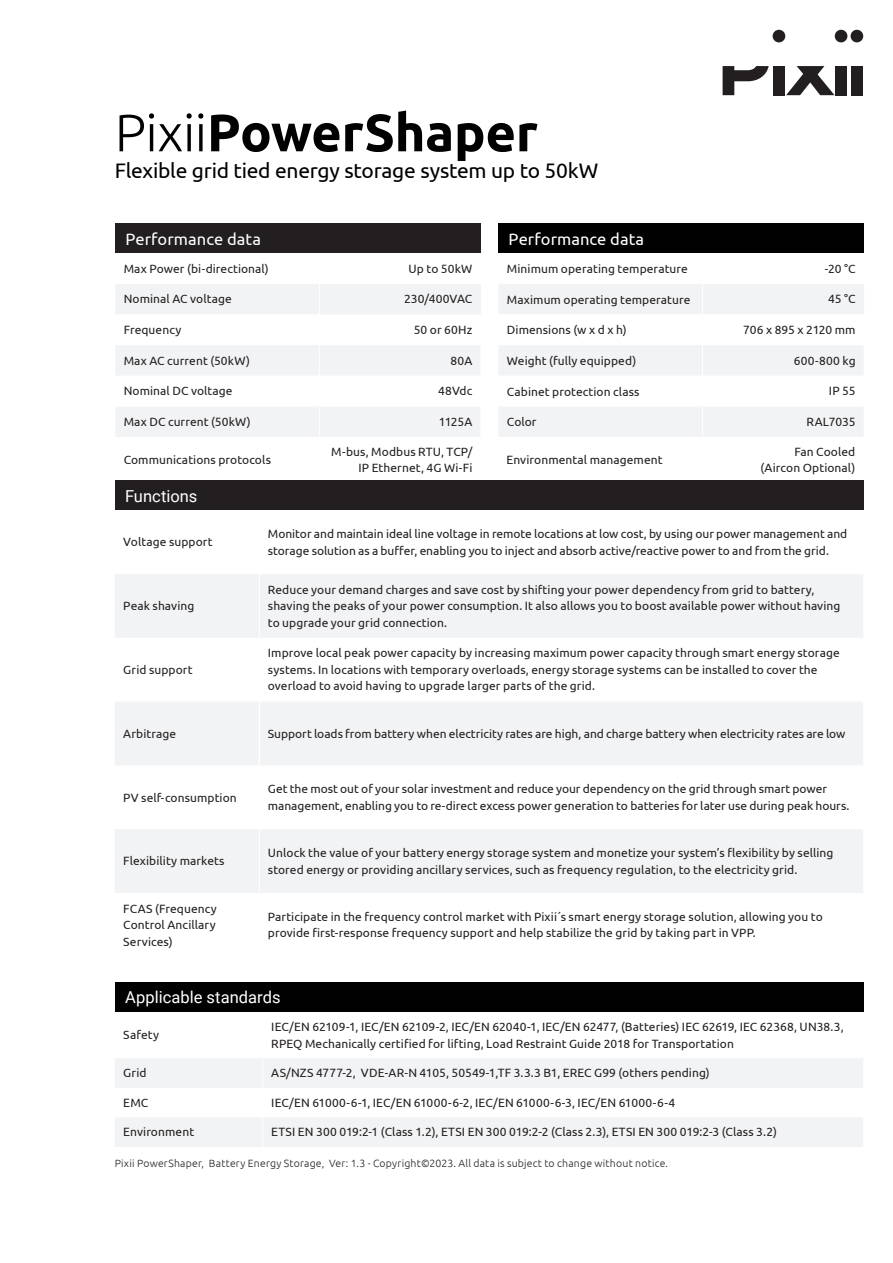
<style>
.page{position:relative;width:893px;height:1263px;background:#fff}
.page>*{position:absolute;margin:0;border:0;box-sizing:border-box;transform-origin:0 0}
.H1_Product_Name{font:700 52.5px "Ubuntu";letter-spacing:-.005em;color:#000100}
.Ubuntu_product_description{font:21px "Ubuntu";letter-spacing:-.015em;color:#000100}
.Ubuntu_Table_headings{font:16.5px "Ubuntu";letter-spacing:.005em;color:#fff}
.Ubuntu_Table_headings-2{font:16.5px "Roboto";color:#fff}
.Ubunto_copy_text_left_aligned{font:12px/16.5px "Ubuntu";letter-spacing:.005em;color:#231f20}
.Ubunto_table_copy{font:12px "Ubuntu";letter-spacing:.005em;color:#231f20}
.Ubuntu_Table_Copy_right_aligned{font:12px/16.5px "Ubuntu";letter-spacing:.005em;color:#231f20;text-align:right}
.t1{font:300 10.5px "Ubuntu";letter-spacing:.02em;color:#231f20}
.s1{font-weight:300}
</style>
<div class="page">
<div style="left:115px;top:982px;width:748px;height:30px;background:#000100"></div>
<svg style="left:115px;top:1058px;width:748px;height:89px;fill:#f2f3f4"></svg>
<hr style="left:262px;top:1058px;width:1px;height:30px;background:#fff">
<svg style="left:262px;top:1088px;width:1px;height:29px"></svg>
<hr style="left:262px;top:1117px;width:1px;height:30px;background:#fff">
<div style="left:115px;top:223px;width:366px;height:30px;background:#231f20"></div>
<div style="left:115px;top:284px;width:204px;height:30px;background:#f2f3f4"></div>
<div style="left:319px;top:284px;width:162px;height:30px;background:#f2f3f4"></div>
<svg style="left:115px;top:345px;width:365px;height:92px;fill:#f2f3f4"></svg>
<hr style="left:319px;top:284px;width:1px;height:30px;background:#fff">
<hr style="left:319px;top:345px;width:1px;height:31px;background:#fff">
<hr style="left:115px;top:376px;width:1px;height:30px;background:#fff">
<hr style="left:319px;top:376px;width:1px;height:30px;background:#fff">
<hr style="left:319px;top:406px;width:1px;height:31px;background:#fff">
<div style="left:498px;top:223px;width:366px;height:30px;background:#000100"></div>
<div style="left:499px;top:284px;width:365px;height:153px;background:#f2f3f4"></div>
<svg style="left:499px;top:314px;width:365px;height:92px"></svg>
<hr style="left:702px;top:284px;width:1px;height:30px;background:#fff">
<hr style="left:702px;top:376px;width:1px;height:30px;background:#fff">
<hr style="left:702px;top:345px;width:1px;height:31px;background:#fff">
<hr style="left:702px;top:406px;width:1px;height:31px;background:#fff">
<div style="left:115px;top:480px;width:748px;height:30px;background:#231f20"></div>
<div style="left:115px;top:574px;width:748px;height:64px;background:#f2f3f4"></div>
<svg style="left:115px;top:702px;width:748px;height:191px;fill:#f2f3f4"></svg>
<hr style="left:259px;top:765px;width:1px;height:64px;background:#fff">
<hr style="left:259px;top:829px;width:1px;height:64px;background:#fff">
<hr style="left:259px;top:574px;width:1px;height:64px;background:#fff">
<hr style="left:259px;top:702px;width:1px;height:63px;background:#fff">
<svg style="left:723px;top:66px;width:46px;height:29px"></svg>
<div style="left:773px;top:30px;width:12px;height:12px;background:#231f20;border-radius:50%"></div>
<div style="left:773px;top:66px;width:12px;height:29px;background:#231f20"></div>
<svg style="left:786px;top:66px;width:48px;height:29px"></svg>
<div style="left:835px;top:30px;width:12px;height:12px;background:#231f20;border-radius:50%"></div>
<div style="left:835px;top:66px;width:12px;height:29px;background:#231f20"></div>
<div style="left:851px;top:30px;width:12px;height:12px;background:#231f20;border-radius:50%"></div>
<div style="left:851px;top:66px;width:12px;height:29px;background:#231f20"></div>
<p class="H1_Product_Name" style="left:115px;top:101px;width:425px"><span class="s1">Pixii</span>PowerShaper</p>
<p class="Ubuntu_product_description" style="left:115px;top:158px;width:485px">Flexible grid tied energy storage system up to 50kW</p>
<p class="Ubuntu_Table_headings" style="left:125px;top:229px;width:137px">Performance data</p>
<p class="Ubunto_table_copy" style="left:124px;top:261px;width:147px">Max Power (bi-directional)</p>
<p class="Ubuntu_Table_Copy_right_aligned" style="left:409px;top:260px;width:65px">Up to 50kW</p>
<p class="Ubunto_table_copy" style="left:124px;top:292px;width:110px">Nominal AC voltage</p>
<p class="Ubuntu_Table_Copy_right_aligned" style="left:404px;top:290px;width:70px">230/400VAC</p>
<p class="Ubunto_table_copy" style="left:124px;top:322px;width:59px">Frequency</p>
<p class="Ubuntu_Table_Copy_right_aligned" style="left:414px;top:321px;width:60px">50 or 60Hz</p>
<p class="Ubunto_table_copy" style="left:124px;top:353px;width:128px">Max AC current (50kW)</p>
<p class="Ubuntu_Table_Copy_right_aligned" style="left:451px;top:352px;width:23px">80A</p>
<p class="Ubunto_table_copy" style="left:124px;top:384px;width:110px">Nominal DC voltage</p>
<p class="Ubuntu_Table_Copy_right_aligned" style="left:438px;top:382px;width:36px">48Vdc</p>
<p class="Ubunto_table_copy" style="left:124px;top:414px;width:129px">Max DC current (50kW)</p>
<p class="Ubuntu_Table_Copy_right_aligned" style="left:439px;top:413px;width:35px">1125A</p>
<p class="Ubunto_table_copy" style="left:124px;top:453px;width:149px">Communications protocols</p>
<p class="Ubuntu_Table_Copy_right_aligned" style="left:331px;top:443px;width:143px">M-bus, Modbus RTU, TCP/<br>IP Ethernet, 4G Wi-Fi</p>
<p class="Ubuntu_Table_headings" style="left:509px;top:229px;width:137px">Performance data</p>
<p class="Ubunto_table_copy" style="left:507px;top:262px;width:182px">Minimum operating temperature</p>
<p class="Ubuntu_Table_Copy_right_aligned" style="left:825px;top:260px;width:32px">-20 °C</p>
<p class="Ubunto_table_copy" style="left:507px;top:292px;width:185px">Maximum operating temperature</p>
<p class="Ubuntu_Table_Copy_right_aligned" style="left:828px;top:290px;width:29px">45 °C</p>
<p class="Ubunto_table_copy" style="left:507px;top:323px;width:121px">Dimensions (w x d x h)</p>
<p class="Ubuntu_Table_Copy_right_aligned" style="left:743px;top:321px;width:114px">706 x 895 x 2120 mm</p>
<p class="Ubunto_table_copy" style="left:507px;top:353px;width:131px">Weight (fully equipped)</p>
<p class="Ubuntu_Table_Copy_right_aligned" style="left:794px;top:352px;width:63px">600-800 kg</p>
<p class="Ubunto_table_copy" style="left:507px;top:384px;width:134px">Cabinet protection class</p>
<p class="Ubuntu_Table_Copy_right_aligned" style="left:829px;top:382px;width:28px">IP 55</p>
<p class="Ubunto_table_copy" style="left:507px;top:415px;width:31px">Color</p>
<p class="Ubuntu_Table_Copy_right_aligned" style="left:807px;top:413px;width:50px">RAL7035</p>
<p class="Ubunto_table_copy" style="left:506px;top:453px;width:158px">Environmental management</p>
<p class="Ubuntu_Table_Copy_right_aligned" style="left:760px;top:443px;width:96px">Fan Cooled (Aircon Optional)</p>
<p class="Ubuntu_Table_headings-2" style="left:125px;top:484px;width:74px">Functions</p>
<p class="Ubunto_table_copy" style="left:123px;top:535px;width:91px">Voltage support</p>
<p class="Ubunto_copy_text_left_aligned" style="left:268px;top:525px;width:581px">Monitor and maintain ideal line voltage in remote locations at low cost, by using our power management and storage solution as a buffer, enabling you to inject and absorb active/reactive power to and from the grid.</p>
<p class="Ubunto_table_copy" style="left:123px;top:599px;width:73px">Peak shaving</p>
<p class="Ubunto_table_copy" style="left:123px;top:662px;width:71px">Grid support</p>
<p class="Ubunto_copy_text_left_aligned" style="left:268px;top:581px;width:574px">Reduce your demand charges and save cost by shifting your power dependency from grid to battery, shaving the peaks of your power consumption. It also allows you to boost available power without having to upgrade your grid connection.</p>
<p class="Ubunto_copy_text_left_aligned" style="left:268px;top:644px;width:573px">Improve local peak power capacity by increasing maximum power capacity through smart energy storage systems. In locations with temporary overloads, energy storage systems can be installed to cover the overload to avoid having to upgrade larger parts of the grid.</p>
<p class="Ubunto_table_copy" style="left:123px;top:726px;width:54px">Arbitrage</p>
<p class="Ubunto_copy_text_left_aligned" style="left:268px;top:725px;width:579px">Support loads from battery when electricity rates are high, and charge battery when electricity rates are low</p>
<p class="Ubunto_table_copy" style="left:123px;top:790px;width:115px">PV self-consumption</p>
<p class="Ubunto_copy_text_left_aligned" style="left:268px;top:780px;width:583px">Get the most out of your solar investment and reduce your dependency on the grid through smart power management, enabling you to re-direct excess power generation to batteries for later use during peak hours.</p>
<p class="Ubunto_table_copy" style="left:123px;top:854px;width:103px">Flexibility markets</p>
<p class="Ubunto_copy_text_left_aligned" style="left:268px;top:844px;width:567px">Unlock the value of your battery energy storage system and monetize your system’s flexibility by selling stored energy or providing ancillary services, such as frequency regulation, to the electricity grid.</p>
<p class="Ubunto_copy_text_left_aligned" style="left:123px;top:900px;width:95px;text-align:justify">FCAS (Frequency Control Ancillary Services)</p>
<p class="Ubunto_copy_text_left_aligned" style="left:268px;top:908px;width:556px">Participate in the frequency control market with Pixii´s smart energy storage solution, allowing you to provide first-response frequency support and help stabilize the grid by taking part in VPP.</p>
<p class="Ubuntu_Table_headings-2" style="left:125px;top:986px;width:157px">Applicable standards</p>
<p class="Ubunto_table_copy" style="left:123px;top:1028px;width:37px">Safety</p>
<p class="Ubunto_copy_text_left_aligned" style="left:271px;top:1018px;width:574px">IEC/EN 62109-1, IEC/EN 62109-2, IEC/EN 62040-1, IEC/EN 62477, (Batteries) IEC 62619, IEC 62368, UN38.3,<br>RPEQ Mechanically certified for lifting, Load Restraint Guide 2018 for Transportation</p>
<p class="Ubunto_table_copy" style="left:123px;top:1065px;width:25px">Grid</p>
<p class="Ubunto_copy_text_left_aligned" style="left:271px;top:1064px;width:440px">AS/NZS 4777-2, VDE-AR-N 4105, 50549-1,TF 3.3.3 B1, EREC G99 (others pending)</p>
<p class="Ubunto_table_copy" style="left:123px;top:1095px;width:27px">EMC</p>
<p class="Ubunto_copy_text_left_aligned" style="left:271px;top:1094px;width:405px">IEC/EN 61000-6-1, IEC/EN 61000-6-2, IEC/EN 61000-6-3, IEC/EN 61000-6-4</p>
<p class="Ubunto_table_copy" style="left:123px;top:1125px;width:72px">Environment</p>
<p class="Ubunto_copy_text_left_aligned" style="left:271px;top:1123px;width:507px">ETSI EN 300 019:2-1 (Class 1.2), ETSI EN 300 019:2-2 (Class 2.3), ETSI EN 300 019:2-3 (Class 3.2)</p>
<p class="t1" style="left:115px;top:1156px;width:555px">Pixii PowerShaper, Battery Energy Storage, Ver: 1.3 - Copyright©2023. All data is subject to change without notice.</p>
</div>
